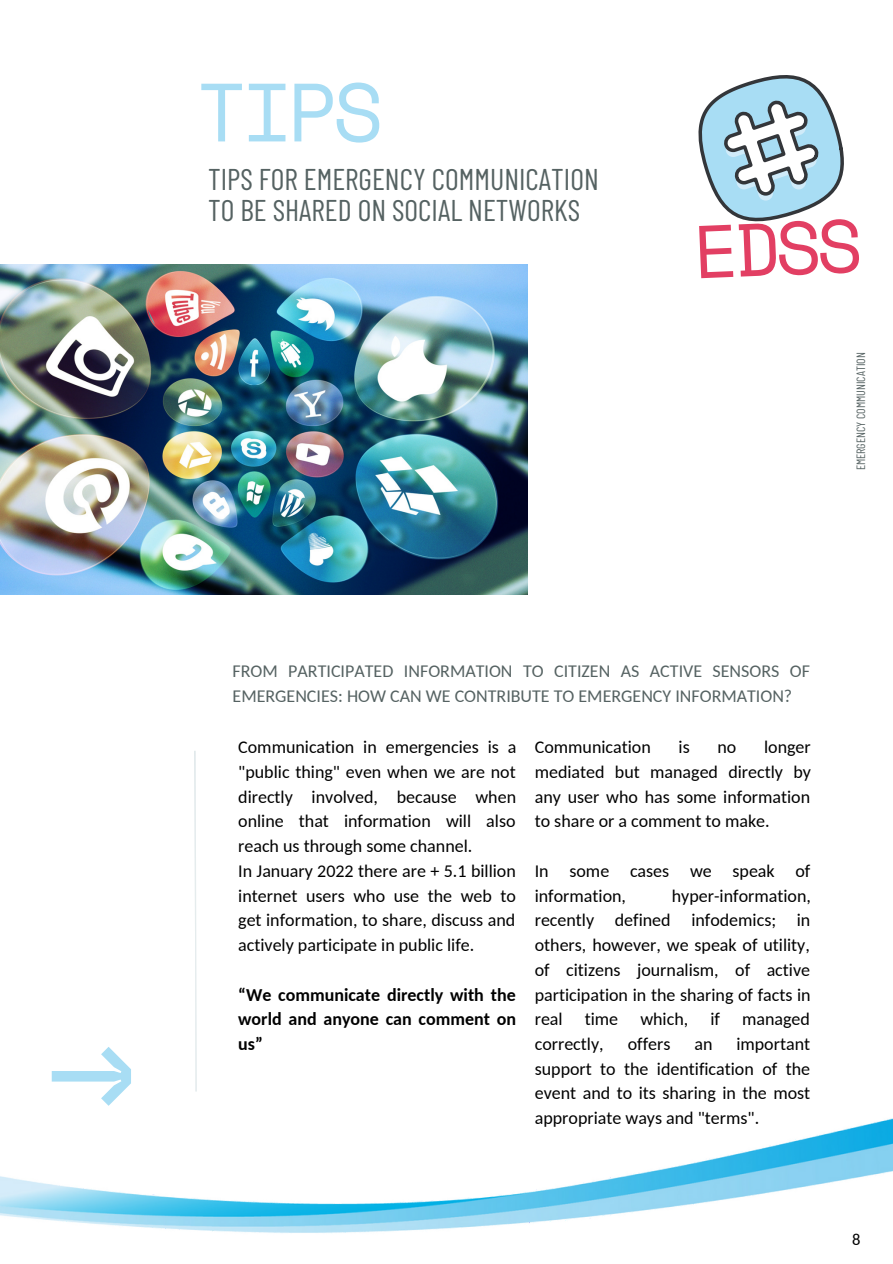
<style>
.page{position:relative;width:893px;height:1264px;background:#fff}
.page>*{position:absolute;margin:0;border:0;box-sizing:border-box;transform-origin:0 0}
.t1{font:146.7px "Space Mono";color:#a8ddf4}
.t2{font:82.5px "Space Mono";color:#a8ddf4}
.t3{font:74.55px "Space Mono";color:#e23f63}
.t4{font:30px/31.5px "Barlow Condensed";color:#556262}
.t5{font:18px/24.8px "Carlito";color:#000;text-align:justify}
.t6{font:18px/24.8px "Carlito";color:#556262}
.t7{font:700 18px/24.8px "Carlito";color:#000;text-align:justify}
.t8{font:16.5px "Carlito";color:#000}
.t9{font:12px "Barlow Condensed";color:#556262}
</style>
<div class="page">
<svg style="left:194px;top:751px;width:3px;height:317px"></svg>
<hr style="left:195px;top:675px;width:1px;height:569px;background:#fff">
<img style="left:0;top:264px;width:527px;height:330px">
<svg style="left:698px;top:75px;width:146px;height:147px"></svg>
<img style="left:0;top:1068px;width:892px;height:165px">
<h2 class="t2" style="left:196px;top:49px;width:188px">TIPS</h2>
<h3 class="t4" style="left:208px;top:162px;width:392px">TIPS FOR EMERGENCY COMMUNICATION<br>TO BE SHARED ON SOCIAL NETWORKS</h3>
<h3 class="t3" style="left:691px;top:195px;width:171px;rotate:-2deg">EDSS</h3>
<p class="t9" style="left:853px;top:470px;width:119px;rotate:-90deg">EMERGENCY COMMUNICATION</p>
<h1 class="t1" style="left:46px;top:963px;width:91px">→</h1>
<p class="t6" style="left:232px;top:660px;width:579px">FROM PARTICIPATED INFORMATION TO CITIZEN AS ACTIVE SENSORS OF<br>EMERGENCIES: HOW CAN WE CONTRIBUTE TO EMERGENCY INFORMATION?</p>
<p class="t5" style="left:238px;top:736px;width:279px;text-align:left">Communication in emergencies is a "public thing" even when we are not directly involved, because when online that information will also reach us through some channel.<br>In January 2022 there are + 5.1 billion internet users who use the web to get information, to share, discuss and actively participate in public life.</p>
<p class="t7" style="left:238px;top:983px;width:279px">“We communicate directly with the world and anyone can comment on us”</p>
<p class="t5" style="left:534px;top:736px;width:278px;text-indent:229px">longer mediated but managed directly by any user who has some information to share or a comment to make.</p>
<p class="t5" style="left:534px;top:859px;width:277px">In some cases we speak of information,</p>
<p class="t5" style="left:534px;top:736px;width:118px">Communication</p>
<p class="t5" style="left:678px;top:736px;width:13px">is</p>
<p class="t5" style="left:717px;top:736px;width:20px">no</p>
<p class="t5" style="left:534px;top:884px;width:278px;text-indent:137px">hyper-information, recently defined infodemics; in others, however, we speak of utility, of citizens journalism, of active participation in the sharing of facts in real time which, if managed correctly,</p>
<p class="t5" style="left:534px;top:1033px;width:277px;text-indent:202px">important support to the identification of the event and to its sharing in the most appropriate ways and "terms".</p>
<p class="t5" style="left:627px;top:1033px;width:44px">offers</p>
<p class="t5" style="left:694px;top:1033px;width:20px">an</p>
<p class="t8" style="left:852px;top:1232px;width:10px">8</p>
</div>
